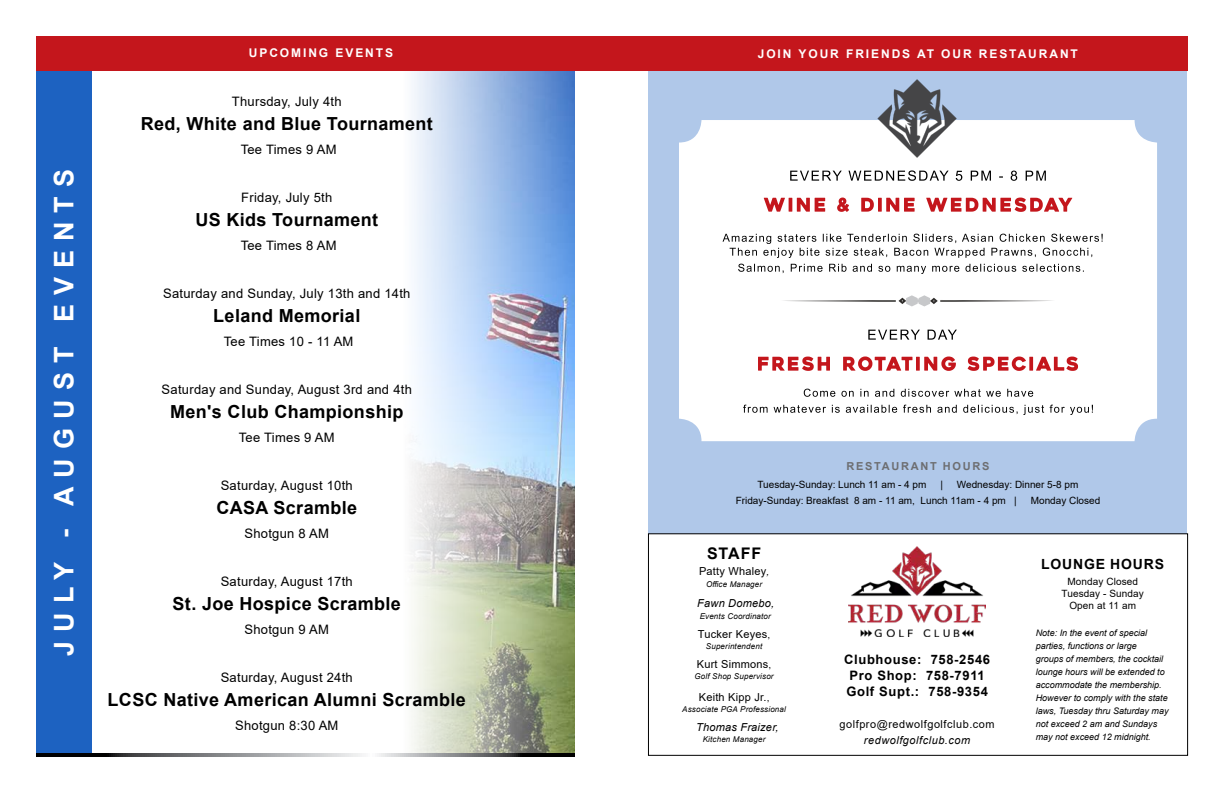
<style>
.page{position:relative;width:1224px;height:792px;background:#fff}
.page>*{position:absolute;margin:0;border:0;box-sizing:border-box;transform-origin:0 0}
.t1{font:700 27px "Arial";letter-spacing:.335em;color:#fff}
.t2{font:700 18px "Arial";letter-spacing:.02em;color:#000}
.t3{font:700 16px "Arial";letter-spacing:.06em;color:#000}
.t4{font:700 14px "Arial";letter-spacing:.06em;color:#000}
.t5{font:13px "Arial";letter-spacing:.02em;color:#000}
.t6{font:700 13px/16px "Arial";letter-spacing:.05em;color:#000}
.t7{font:700 12px "Arial";letter-spacing:.16em;color:#fff}
.t8{font:11px "Arial";letter-spacing:.02em;color:#000}
.t9{font:italic 11px "Arial";letter-spacing:.02em;color:#000}
.t10{font:700 11px "Arial";letter-spacing:.155em;color:#6d6e71}
.t11{font:10.9px "Arial";letter-spacing:.05em;color:#000}
.t12{font:italic 10.9px "Arial";letter-spacing:.05em;color:#000}
.t13{font:10px/12px "Arial";color:#000;text-align:center}
.t14{font:italic 9px/13px "Arial";color:#000}
.t15{font:italic 8px "Arial";letter-spacing:.02em;color:#000}
.s1{font-style:italic;font-size:10px}
.s2{font-size:10px}
</style>
<div class="page">
<img style="left:411px;top:71px;width:164px;height:684px">
<div style="left:36px;top:67px;width:56px;height:689px;background:#1d62c1"></div>
<div style="left:649px;top:67px;width:538px;height:467px;background:#b0c8e9"></div>
<div style="left:679px;top:120px;width:478px;height:321px;background:#fff;border-radius:22px"></div>
<div style="left:36px;top:36px;width:1152px;height:35px;background:#c4161c"></div>
<div style="left:648px;top:533px;width:540px;height:223px;border:1px solid #000"></div>
<svg style="left:743px;top:405px;width:350px;height:10px"></svg>
<svg style="left:804px;top:389px;width:229px;height:8px"></svg>
<svg style="left:758px;top:356px;width:320px;height:15px"></svg>
<svg style="left:868px;top:330px;width:89px;height:10px"></svg>
<svg style="left:738px;top:264px;width:346px;height:10px"></svg>
<svg style="left:723px;top:234px;width:380px;height:24px"></svg>
<svg style="left:764px;top:198px;width:308px;height:14px"></svg>
<svg style="left:790px;top:170px;width:256px;height:11px"></svg>
<svg style="left:784px;top:295px;width:268px;height:11px"></svg>
<img style="left:877px;top:79px;width:80px;height:79px">
<svg style="left:36px;top:753px;width:538px;height:3px;background:#707173"></svg>
<img style="left:849px;top:547px;width:137px;height:90px">
<h1 class="t1" style="left:45px;top:656px;width:488px;rotate:-90deg">JULY - AUGUST EVENTS</h1>
<p class="t7" style="left:249px;top:44px;width:146px">UPCOMING EVENTS</p>
<p class="t7" style="left:758px;top:45px;width:322px">JOIN YOUR FRIENDS AT OUR RESTAURANT</p>
<p class="t5" style="left:232px;top:93px;width:111px">Thursday, July 4th</p>
<h2 class="t2" style="left:141px;top:111px;width:294px">Red, White and Blue Tournament</h2>
<p class="t5" style="left:241px;top:141px;width:97px">Tee Times 9 AM</p>
<p class="t5" style="left:241px;top:189px;width:93px">Friday, July 5th</p>
<h2 class="t2" style="left:195px;top:207px;width:184px">US Kids Tournament</h2>
<p class="t5" style="left:241px;top:237px;width:97px">Tee Times 8 AM</p>
<p class="t5" style="left:163px;top:285px;width:249px">Saturday and Sunday, July 13th and 14th</p>
<h2 class="t2" style="left:213px;top:303px;width:149px">Leland Memorial</h2>
<p class="t5" style="left:224px;top:333px;width:131px">Tee Times 10 - 11 AM</p>
<p class="t5" style="left:162px;top:381px;width:252px">Saturday and Sunday, August 3rd and 4th</p>
<h2 class="t2" style="left:170px;top:399px;width:235px">Men's Club Championship</h2>
<p class="t5" style="left:239px;top:429px;width:97px">Tee Times 9 AM</p>
<p class="t5" style="left:221px;top:477px;width:134px">Saturday, August 10th</p>
<h2 class="t2" style="left:216px;top:495px;width:142px">CASA Scramble</h2>
<p class="t5" style="left:245px;top:525px;width:86px">Shotgun 8 AM</p>
<p class="t5" style="left:221px;top:573px;width:134px">Saturday, August 17th</p>
<h2 class="t2" style="left:173px;top:591px;width:230px">St. Joe Hospice Scramble</h2>
<p class="t5" style="left:245px;top:621px;width:86px">Shotgun 9 AM</p>
<p class="t5" style="left:221px;top:669px;width:134px">Saturday, August 24th</p>
<h2 class="t2" style="left:108px;top:687px;width:360px">LCSC Native American Alumni Scramble</h2>
<p class="t5" style="left:235px;top:717px;width:105px">Shotgun 8:30 AM</p>
<p class="t10" style="left:847px;top:459px;width:144px">RESTAURANT HOURS</p>
<p class="t13" style="left:758px;top:478px;width:170px">Tuesday-Sunday: Lunch 11 am - 4 pm</p>
<p class="t13" style="left:940px;top:478px;width:4px">|</p>
<p class="t13" style="left:736px;top:476px;width:344px;line-height:16px;text-align:left;text-indent:221px">Wednesday: Dinner 5-8 pm<br>Friday-Sunday: Breakfast 8 am - 11 am, Lunch 11am - 4 pm |</p>
<p class="t13" style="left:1031px;top:494px;width:71px">Monday Closed</p>
<p class="t3" style="left:707px;top:542px;width:56px">STAFF</p>
<p class="t8" style="left:699px;top:563px;width:72px">Patty Whaley<span class="s1">,</span></p>
<p class="t15" style="left:706px;top:579px;width:58px">Office Manager</p>
<p class="t9" style="left:697px;top:596px;width:78px">Fawn Domebo,</p>
<p class="t15" style="left:700px;top:611px;width:73px">Events Coordinator</p>
<p class="t8" style="left:698px;top:626px;width:74px">Tucker Keyes<span class="s2">,</span></p>
<p class="t15" style="left:706px;top:641px;width:58px">Superintendent</p>
<p class="t8" style="left:697px;top:656px;width:76px">Kurt Simmons<span class="s2">,</span></p>
<p class="t15" style="left:695px;top:671px;width:81px">Golf Shop Supervisor</p>
<p class="t8" style="left:699px;top:689px;width:72px">Keith Kipp Jr.<span class="s2">,</span></p>
<p class="t15" style="left:682px;top:704px;width:105px">Associate PGA Professional</p>
<p class="t9" style="left:696px;top:720px;width:84px">Thomas Fraizer,</p>
<p class="t15" style="left:703px;top:734px;width:64px">Kitchen Manager</p>
<p class="t6" style="left:844px;top:652px;width:148px">Clubhouse: 758-2546<br>Pro Shop: 758-7911<br>Golf Supt.: 758-9354</p>
<p class="t11" style="left:840px;top:717px;width:157px">golfpro@redwolfgolfclub.com</p>
<p class="t12" style="left:864px;top:733px;width:108px">redwolfgolfclub.com</p>
<p class="t4" style="left:1041px;top:554px;width:125px">LOUNGE HOURS</p>
<p class="t13" style="left:1062px;top:575px;width:84px">Monday Closed<br>Tuesday - Sunday<br>Open at 11 am</p>
<p class="t14" style="left:1036px;top:626px;width:134px">Note: In the event of special parties, functions or large<br>groups of members, the cocktail lounge hours will be extended to accommodate the membership.<br>However to comply with the state laws, Tuesday thru Saturday may not exceed 2 am and Sundays may not exceed 12 midnight.</p>
</div>
